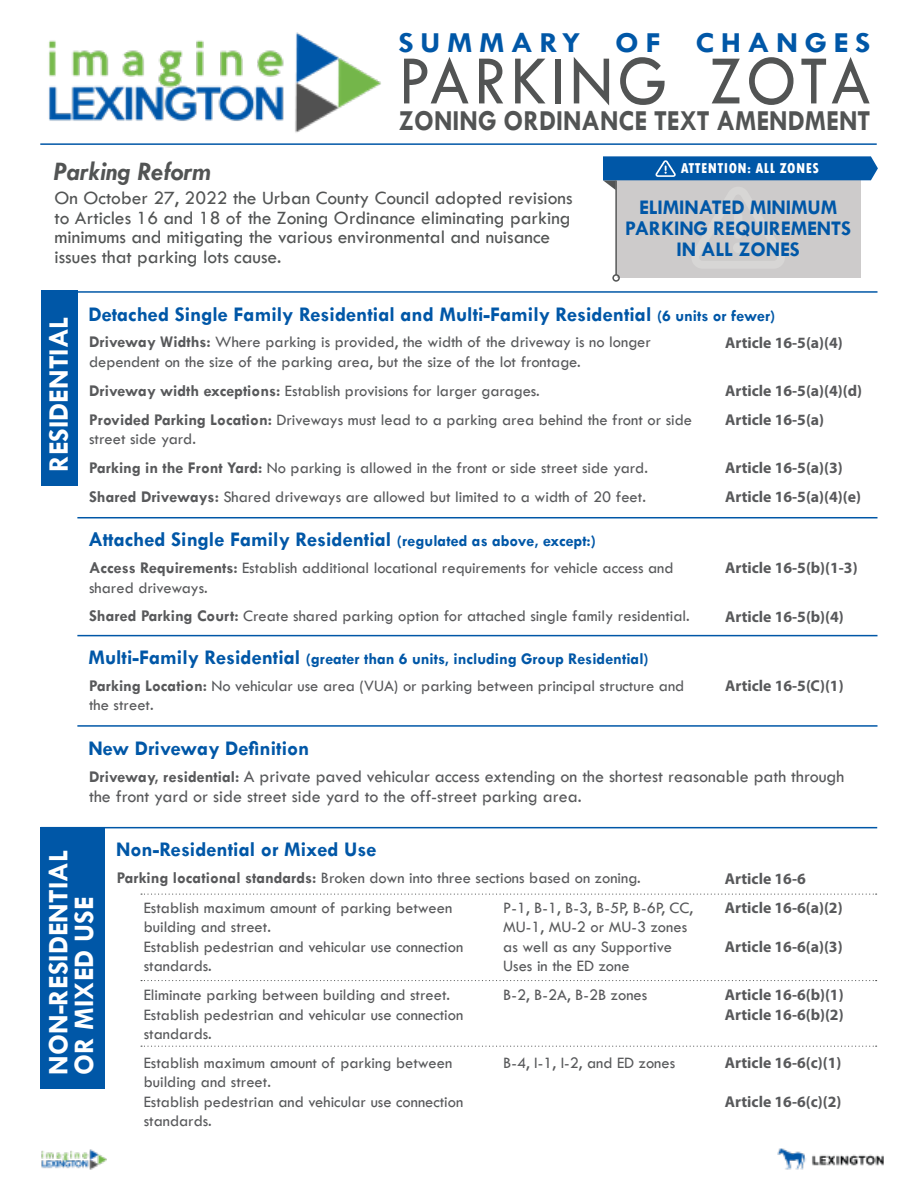
<style>
.page{position:relative;width:918px;height:1188px;background:#fff}
.page>*{position:absolute;margin:0;border:0;box-sizing:border-box;transform-origin:0 0}
.t1{font:72px "Tw Cen";letter-spacing:.07em;color:#525454;scale:.9 1}
.t2{font:700 29.25px "Tw Cen";color:#525454;scale:.92 1}
.t3{font:700 29.25px "Tw Cen";letter-spacing:.2em;color:#0057a7;scale:1.1 1}
.t4{font:700 28.5px/25.5px "Tw Cen";color:#fff}
.t5{font:italic 700 27px "Tw Cen";color:#525454}
.t6{font:700 21px/21px "Tw Cen";color:#0057a7;text-align:center}
.t7{font:19.5px/19.5px "Tw Cen";color:#525454}
.t8{font:18px/19.5px "Tw Cen";color:#58595b}
.t9{font:16.5px/19.5px "Tw Cen";color:#58595b}
.t10{font:700 16.5px "Tw Cen";color:#0057a7}
.t11{font:700 15.75px/19.5px "Myriad Pro";color:#58595b}
.t12{font:800 condensed 15px "Tw Cen";letter-spacing:.025em;color:#fff}
.s1{font-size:16.5px}
.s2{font-weight:700}
.s3{font-size:21px}
.s4{font-weight:700;font-size:16.5px}
</style>
<div class="page">
<hr style="left:41px;top:291px;width:837px;height:2px;background:#0057a7">
<hr style="left:77px;top:517px;width:801px;height:1px;background:#0057a7">
<hr style="left:77px;top:635px;width:801px;height:1px;background:#0057a7">
<hr style="left:77px;top:725px;width:801px;height:2px;background:#0057a7">
<hr style="left:40px;top:143px;width:837px;height:2px;background:#0057a7">
<div style="left:41px;top:290px;width:36px;height:196px;background:#0057a7"></div>
<div style="left:40px;top:827px;width:65px;height:261px;background:#0057a7"></div>
<hr style="left:41px;top:827px;width:836px;height:1px;background:#0057a7">
<svg style="left:141px;top:980px;width:736px;height:1px"></svg>
<svg style="left:141px;top:894px;width:736px;height:1px"></svg>
<svg style="left:141px;top:1046px;width:736px;height:1px"></svg>
<img style="left:778px;top:1148px;width:106px;height:21px">
<img style="left:41px;top:1149px;width:66px;height:21px">
<img style="left:49px;top:32px;width:332px;height:101px">
<div style="left:617px;top:177px;width:243px;height:101px;background:#cdcbcb"></div>
<hr style="left:615px;top:180px;width:2px;height:95px;background:#525454">
<div style="left:612px;top:274px;width:8px;height:8px;border:2px solid #525454;border-radius:50%"></div>
<svg style="left:603px;top:156px;width:275px;height:113px"></svg>
<h2 class="t3" style="left:399px;top:26px;width:431px">SUMMARY OF CHANGES</h2>
<h1 class="t1" style="left:399px;top:37px;width:526px">PARKING ZOTA</h1>
<h2 class="t2" style="left:399px;top:104px;width:515px">ZONING ORDINANCE TEXT AMENDMENT</h2>
<h3 class="t5" style="left:54px;top:156px;width:158px">Parking Reform</h3>
<p class="t7" style="left:55px;top:188px;width:520px">On October 27, 2022 the Urban County Council adopted revisions to Articles 16 and 18 of the Zoning Ordinance eliminating parking minimums and mitigating the various environmental and nuisance issues that parking lots cause.</p>
<p class="t12" style="left:681px;top:159px;width:140px">ATTENTION: ALL ZONES</p>
<p class="t6" style="left:625px;top:197px;width:227px">ELIMINATED MINIMUM<br>PARKING REQUIREMENTS<br>IN ALL ZONES</p>
<h3 class="t4" style="left:45px;top:472px;width:157px;rotate:-90deg">RESIDENTIAL</h3>
<p class="t6" style="left:88px;top:303px;width:688px">Detached Single Family Residential and Multi-Family Residential <span class="s1">(6 units or fewer)</span></p>
<p class="t9" style="left:89px;top:332px;width:563px"><span class="s2">Driveway Widths:</span> Where parking is provided, the width of the driveway is no longer dependent on the size of the parking area, but the size of the lot frontage.</p>
<p class="t11" style="left:725px;top:332px;width:119px">Article 16-5(a)(4)</p>
<p class="t9" style="left:89px;top:381px;width:452px"><span class="s2">Driveway width exceptions:</span> Establish provisions for larger garages.</p>
<p class="t11" style="left:725px;top:380px;width:138px">Article 16-5(a)(4)(d)</p>
<p class="t9" style="left:89px;top:410px;width:605px"><span class="s2">Provided Parking Location:</span> Driveways must lead to a parking area behind the front or side street side yard.</p>
<p class="t11" style="left:725px;top:410px;width:101px">Article 16-5(a)</p>
<p class="t9" style="left:89px;top:458px;width:560px"><span class="s2">Parking in the Front Yard:</span> No parking is allowed in the front or side street side yard.</p>
<p class="t11" style="left:725px;top:458px;width:119px">Article 16-5(a)(3)</p>
<p class="t9" style="left:89px;top:487px;width:558px"><span class="s2">Shared Driveways:</span> Shared driveways are allowed but limited to a width of 20 feet.</p>
<p class="t11" style="left:725px;top:487px;width:137px">Article 16-5(a)(4)(e)</p>
<p class="t6" style="left:88px;top:529px;width:509px">Attached Single Family Residential <span class="s1">(regulated as above, except:)</span></p>
<p class="t9" style="left:89px;top:558px;width:586px"><span class="s2">Access Requirements:</span> Establish additional locational requirements for vehicle access and shared driveways.</p>
<p class="t11" style="left:725px;top:558px;width:134px">Article 16-5(b)(1-3)</p>
<p class="t9" style="left:89px;top:606px;width:602px"><span class="s2">Shared Parking Court:</span> Create shared parking option for attached single family residential.</p>
<p class="t11" style="left:725px;top:606px;width:120px">Article 16-5(b)(4)</p>
<p class="t10" style="left:88px;top:649px;width:562px"><span class="s3">Multi-Family Residential</span> (greater than 6 units, including Group Residential)</p>
<p class="t9" style="left:89px;top:676px;width:597px"><span class="s2">Parking Location:</span> No vehicular use area (VUA) or parking between principal structure and the street.</p>
<p class="t11" style="left:725px;top:676px;width:120px">Article 16-5(C)(1)</p>
<p class="t6" style="left:88px;top:737px;width:223px">New Driveway Definition</p>
<p class="t8" style="left:89px;top:767px;width:757px"><span class="s4">Driveway, residential:</span> A private paved vehicular access extending on the shortest reasonable path through the front yard or side street side yard to the off-street parking area.</p>
<h3 class="t4" style="left:45px;top:1075px;width:226px;rotate:-90deg">NON-RESIDENTIAL<br>OR MIXED USE</h3>
<p class="t6" style="left:116px;top:839px;width:262px">Non-Residential or Mixed Use</p>
<p class="t9" style="left:117px;top:868px;width:526px"><span class="s2">Parking locational standards:</span> Broken down into three sections based on zoning.</p>
<p class="t11" style="left:725px;top:868px;width:82px">Article 16-6</p>
<p class="t9" style="left:144px;top:898px;width:321px">Establish maximum amount of parking between building and street.<br>Establish pedestrian and vehicular use connection standards.</p>
<p class="t9" style="left:503px;top:898px;width:191px">P-1, B-1, B-3, B-5P, B-6P, CC,<br>MU-1, MU-2 or MU-3 zones as well as any Supportive<br>Uses in the ED zone</p>
<p class="t11" style="left:725px;top:898px;width:119px">Article 16-6(a)(2)</p>
<p class="t11" style="left:725px;top:937px;width:119px">Article 16-6(a)(3)</p>
<p class="t9" style="left:144px;top:985px;width:321px">Eliminate parking between building and street.<br>Establish pedestrian and vehicular use connection standards.</p>
<p class="t9" style="left:503px;top:985px;width:146px">B-2, B-2A, B-2B zones</p>
<p class="t11" style="left:725px;top:985px;width:120px">Article 16-6(b)(1)<br>Article 16-6(b)(2)</p>
<p class="t9" style="left:144px;top:1053px;width:321px">Establish maximum amount of parking between building and street.<br>Establish pedestrian and vehicular use connection standards.</p>
<p class="t9" style="left:503px;top:1053px;width:173px">B-4, I-1, I-2, and ED zones</p>
<p class="t11" style="left:725px;top:1053px;width:118px">Article 16-6(c)(1)</p>
<p class="t11" style="left:725px;top:1092px;width:118px">Article 16-6(c)(2)</p>
</div>
